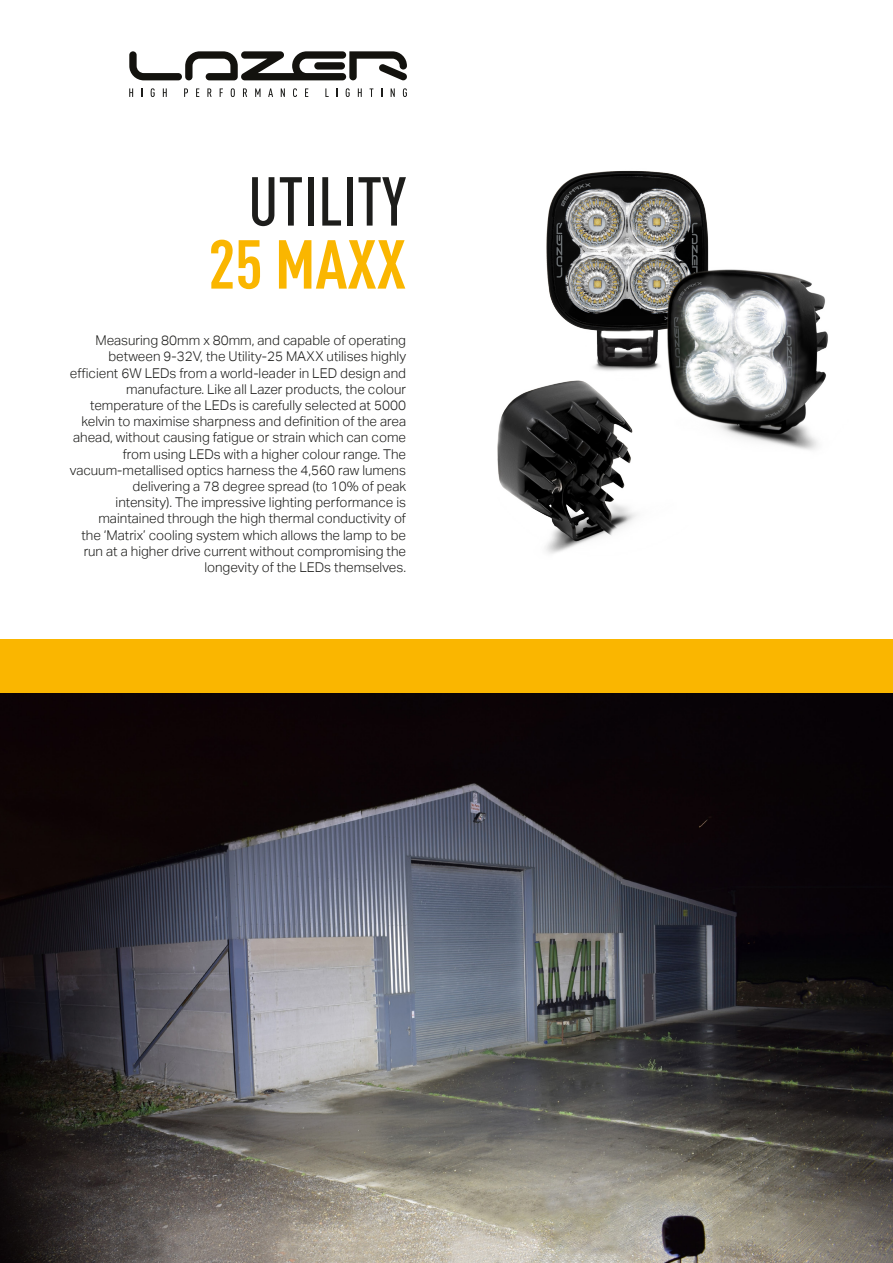
<style>
.page{position:relative;width:893px;height:1263px;background:#fff}
.page>*{position:absolute;margin:0;border:0;box-sizing:border-box;transform-origin:0 0}
.t1{font:500 condensed 67.95px "DINOT";color:#1d1d1b}
.t2{font:700 condensed 67.95px "DINOT";color:#fab600}
.t3{font:300 13.5px/16.2px "Aktiv Grotesk";color:#1d1d1b;text-align:right}
</style>
<div class="page">
<svg style="left:129px;top:51px;width:278px;height:29px"></svg>
<svg style="left:129px;top:88px;width:4px;height:9px"></svg>
<svg style="left:151px;top:88px;width:4px;height:9px"></svg>
<svg style="left:163px;top:88px;width:4px;height:9px"></svg>
<svg style="left:184px;top:88px;width:4px;height:9px"></svg>
<svg style="left:196px;top:88px;width:3px;height:9px"></svg>
<svg style="left:207px;top:88px;width:5px;height:9px"></svg>
<svg style="left:220px;top:88px;width:3px;height:9px"></svg>
<svg style="left:231px;top:88px;width:4px;height:9px"></svg>
<svg style="left:243px;top:88px;width:4px;height:9px"></svg>
<svg style="left:255px;top:88px;width:6px;height:9px"></svg>
<svg style="left:268px;top:88px;width:5px;height:9px"></svg>
<svg style="left:281px;top:88px;width:4px;height:9px"></svg>
<svg style="left:293px;top:88px;width:4px;height:9px"></svg>
<svg style="left:305px;top:88px;width:3px;height:9px"></svg>
<svg style="left:325px;top:88px;width:4px;height:9px"></svg>
<svg style="left:346px;top:88px;width:4px;height:9px"></svg>
<svg style="left:358px;top:88px;width:4px;height:9px"></svg>
<svg style="left:370px;top:88px;width:3px;height:9px"></svg>
<svg style="left:391px;top:88px;width:4px;height:9px"></svg>
<svg style="left:403px;top:88px;width:4px;height:9px"></svg>
<img style="left:0;top:693px;width:893px;height:570px">
<div style="left:0;top:639px;width:893px;height:54px;background:#fab600"></div>
<img style="left:453px;top:170px;width:425px;height:587px">
<p class="t1" style="left:248px;top:161px;width:159px">UTILITY</p>
<p class="t2" style="left:208px;top:223px;width:199px">25 MAXX</p>
<p class="t3" style="left:95px;top:332px;width:312px">Measuring 80mm x 80mm, and capable of operating</p>
<p class="t3" style="left:70px;top:349px;width:338px">between 9-32V, the Utility-25 MAXX utilises highly efficient 6W LEDs from a world-leader in LED design and</p>
<p class="t3" style="left:126px;top:381px;width:281px">manufacture. Like all Lazer products, the colour</p>
<p class="t3" style="left:73px;top:397px;width:335px">temperature of the LEDs is carefully selected at 5000 kelvin to maximise sharpness and definition of the area ahead, without causing fatigue or strain which can come from using LEDs with a higher colour range. The</p>
<p class="t3" style="left:70px;top:462px;width:338px">vacuum-metallised optics harness the 4,560 raw lumens delivering a 78 degree spread (to 10% of peak</p>
<p class="t3" style="left:116px;top:494px;width:292px">intensity). The impressive lighting performance is</p>
<p class="t3" style="left:81px;top:511px;width:326px">maintained through the high thermal conductivity of the ‘Matrix’ cooling system which allows the lamp to be run at a higher drive current without compromising the longevity of the LEDs themselves.</p>
</div>
